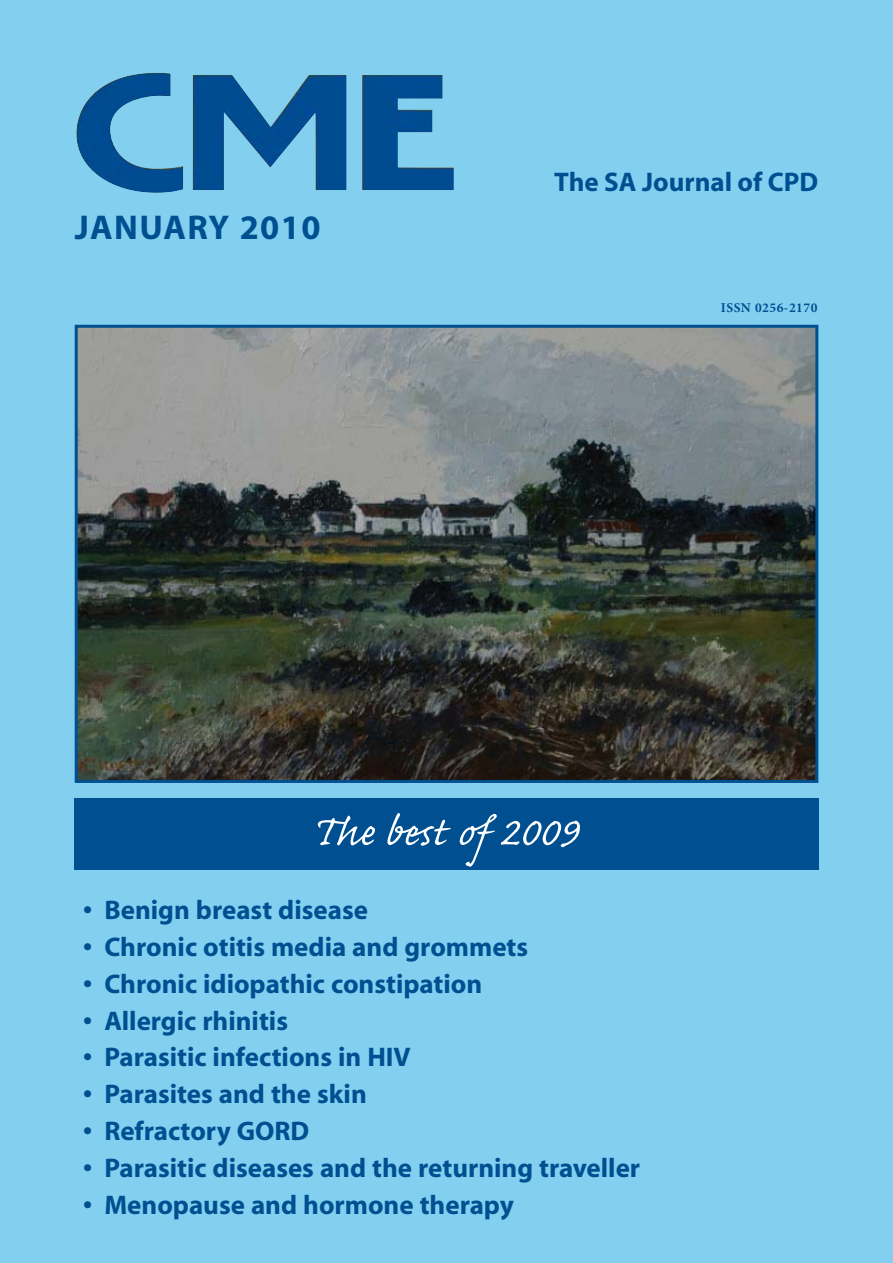
<style>
.page{position:relative;width:893px;height:1263px;background:#83cff0}
.page>*{position:absolute;margin:0;border:0;box-sizing:border-box;transform-origin:0 0}
.t1{font:52.5px "Caflisch Script Pro";color:#fff}
.t2{font:700 34.5px "Myriad";letter-spacing:.04em;color:#005091}
.t3{font:700 27px "Myriad";color:#005091}
.t4{font:700 13.5px "Minion Pro";letter-spacing:.035em;color:#005091}
</style>
<div class="page">
<img style="left:79px;top:329px;width:735px;height:450px">
<div style="left:75px;top:325px;width:743px;height:458px;border:3px solid #005091"></div>
<div style="left:74px;top:798px;width:744px;height:72px;background:#005091"></div>
<img style="left:76px;top:73px;width:378px;height:120px">
<p class="t2" style="left:75px;top:210px;width:247px">JANUARY 2010</p>
<p class="t3" style="left:554px;top:168px;width:266px">The SA Journal of CPD</p>
<p class="t4" style="left:721px;top:298px;width:98px">ISSN 0256-2170</p>
<h1 class="t1" style="left:311px;top:805px;width:268px">The best of 2009</h1>
<p class="t3" style="left:83px;top:896px;width:286px">• Benign breast disease</p>
<p class="t3" style="left:83px;top:933px;width:447px">• Chronic otitis media and grommets</p>
<p class="t3" style="left:83px;top:970px;width:401px">• Chronic idiopathic constipation</p>
<p class="t3" style="left:83px;top:1007px;width:206px">• Allergic rhinitis</p>
<p class="t3" style="left:83px;top:1043px;width:329px">• Parasitic infections in HIV</p>
<p class="t3" style="left:83px;top:1080px;width:285px">• Parasites and the skin</p>
<p class="t3" style="left:83px;top:1117px;width:228px">• Refractory GORD</p>
<p class="t3" style="left:83px;top:1154px;width:558px">• Parasitic diseases and the returning traveller</p>
<p class="t3" style="left:83px;top:1190px;width:432px">• Menopause and hormone therapy</p>
</div>
